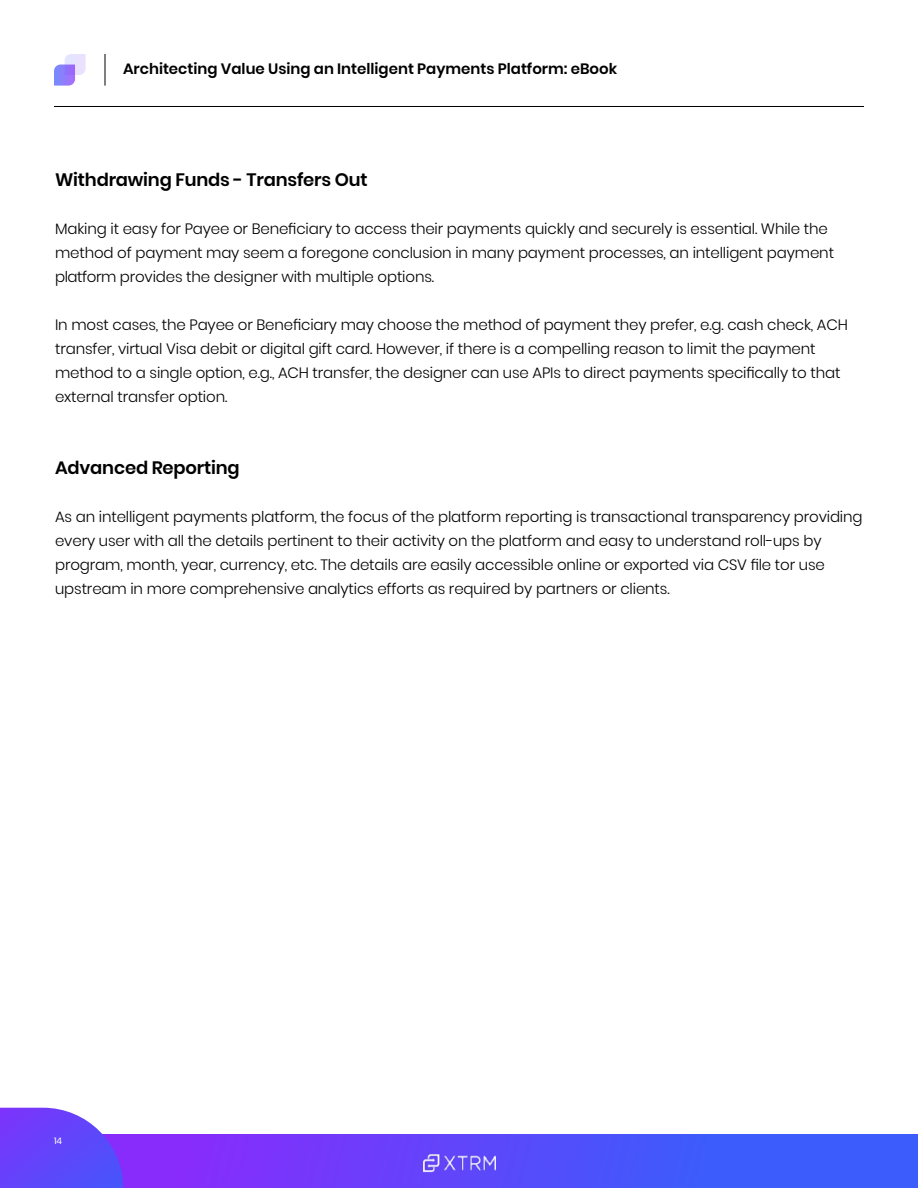
<style>
.page{position:relative;width:918px;height:1188px;background:#fff}
.page>*{position:absolute;margin:0;border:0;box-sizing:border-box;transform-origin:0 0}
.t1{font:600 18px "Poppins";letter-spacing:-.01em;color:#000}
.t2{font:300 15px/24px "Poppins";letter-spacing:-.01em;color:#000}
.t3{font:600 15px "Poppins";color:#000}
.t4{font:9px "Poppins";color:#fff}
</style>
<div class="page">
<div style="left:53px;top:1134px;width:865px;height:54px;background:linear-gradient(to right,#9226fb,#2c66fb)"></div>
<svg style="left:0;top:1108px;width:123px;height:80px;background:#7356fb"></svg>
<img style="left:423px;top:1153px;width:73px;height:19px">
<svg style="left:54px;top:54px;width:32px;height:32px"></svg>
<hr style="left:54px;top:106px;width:810px;height:1px;background:#000">
<hr style="left:105px;top:54px;width:1px;height:32px;background:#000">
<p class="t3" style="left:123px;top:60px;width:496px">Architecting Value Using an Intelligent Payments Platform: eBook</p>
<p class="t1" style="left:55px;top:169px;width:314px">Withdrawing Funds - Transfers Out</p>
<p class="t2" style="left:55px;top:217px;width:781px">Making it easy for Payee or Beneficiary to access their payments quickly and securely is essential. While the method of payment may seem a foregone conclusion in many payment processes, an intelligent payment platform provides the designer with multiple options.</p>
<p class="t2" style="left:55px;top:313px;width:794px">In most cases, the Payee or Beneficiary may choose the method of payment they prefer, e.g. cash check, ACH transfer, virtual Visa debit or digital gift card. However, if there is a compelling reason to limit the payment method to a single option, e.g., ACH transfer, the designer can use APIs to direct payments specifically to that external transfer option.</p>
<p class="t1" style="left:55px;top:457px;width:186px">Advanced Reporting</p>
<p class="t2" style="left:55px;top:505px;width:809px">As an intelligent payments platform, the focus of the platform reporting is transactional transparency providing every user with all the details pertinent to their activity on the platform and easy to understand roll-ups by program, month, year, currency, etc. The details are easily accessible online or exported via CSV file tor use upstream in more comprehensive analytics efforts as required by partners or clients.</p>
<p class="t4" style="left:54px;top:1136px;width:10px">14</p>
</div>
